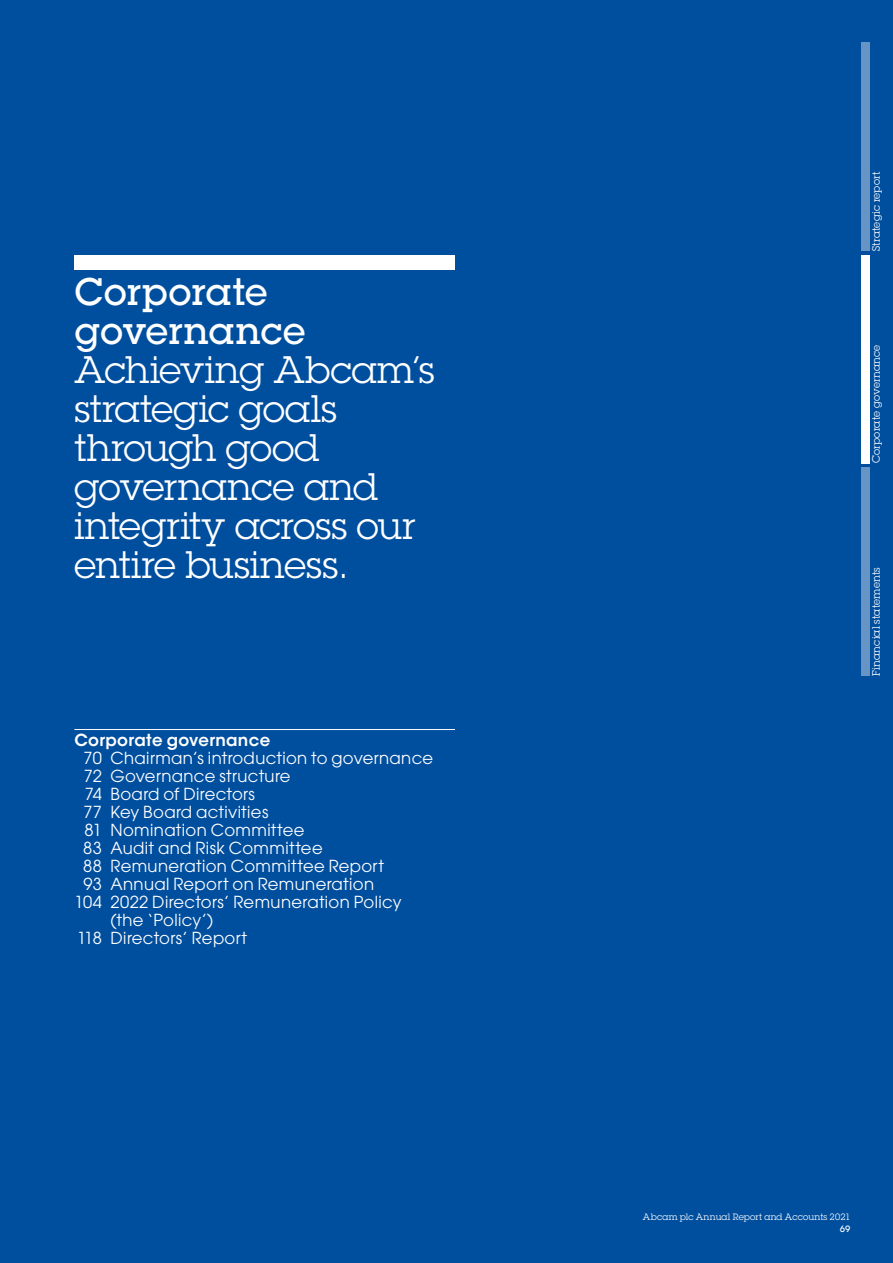
<style>
.page{position:relative;width:893px;height:1263px;background:#004f9f}
.page>*{position:absolute;margin:0;border:0;box-sizing:border-box;transform-origin:0 0}
.t1{font:37.5px/39px "Lubalin Graph Std";letter-spacing:.005em;color:#fff}
.t2{font:500 37.5px/39px "Lubalin Graph Std";color:#fff}
.t3{font:16.5px "ITC Avant Garde Std";letter-spacing:.02em;color:#fff}
.t4{font:600 16.5px "ITC Avant Garde Std";letter-spacing:.02em;color:#fff}
.t5{font:10.5px "Lubalin Graph Std";letter-spacing:.015em;color:#fff}
.t6{font:9px "Lubalin Graph Std";letter-spacing:.03em;color:#fff}
.t7{font:500 9px "Lubalin Graph Std";color:#fff}
</style>
<div class="page">
<div style="left:74px;top:255px;width:381px;height:15px;background:#fff"></div>
<hr style="left:74px;top:729px;width:381px;height:1px;background:#fff">
<div style="left:861px;top:255px;width:9px;height:208px;background:#fff"></div>
<div style="left:861px;top:468px;width:9px;height:208px;background:#6695c5"></div>
<div style="left:861px;top:43px;width:9px;height:208px;background:#6695c5"></div>
<h1 class="t2" style="left:74px;top:272px;width:233px">Corporate governance</h1>
<h1 class="t1" style="left:74px;top:350px;width:362px">Achieving Abcam’s strategic goals through good governance and integrity across our entire business.</h1>
<p class="t4" style="left:74px;top:729px;width:197px">Corporate governance</p>
<p class="t3" style="left:84px;top:748px;width:351px">70 Chairman’s introduction to governance</p>
<p class="t3" style="left:84px;top:766px;width:208px">72 Governance structure</p>
<p class="t3" style="left:85px;top:784px;width:172px">74 Board of Directors</p>
<p class="t3" style="left:84px;top:802px;width:186px">77 Key Board activities</p>
<p class="t3" style="left:85px;top:820px;width:222px">81 Nomination Committee</p>
<p class="t3" style="left:83px;top:838px;width:241px">83 Audit and Risk Committee</p>
<p class="t3" style="left:83px;top:856px;width:302px">88 Remuneration Committee Report</p>
<p class="t3" style="left:83px;top:874px;width:292px">93 Annual Report on Remuneration</p>
<p class="t3" style="left:74px;top:892px;width:329px">104 2022 Directors’ Remuneration Policy</p>
<p class="t3" style="left:111px;top:910px;width:104px">(the ‘Policy’)</p>
<p class="t3" style="left:77px;top:928px;width:172px">118 Directors’ Report</p>
<p class="t5" style="left:870px;top:251px;width:81px;rotate:-90deg">Strategic report</p>
<p class="t5" style="left:870px;top:463px;width:120px;rotate:-90deg">Corporate governance</p>
<p class="t5" style="left:870px;top:676px;width:110px;rotate:-90deg">Financial statements</p>
<p class="t6" style="left:643px;top:1211px;width:209px">Abcam plc Annual Report and Accounts 2021</p>
<p class="t7" style="left:840px;top:1223px;width:12px">69</p>
</div>
